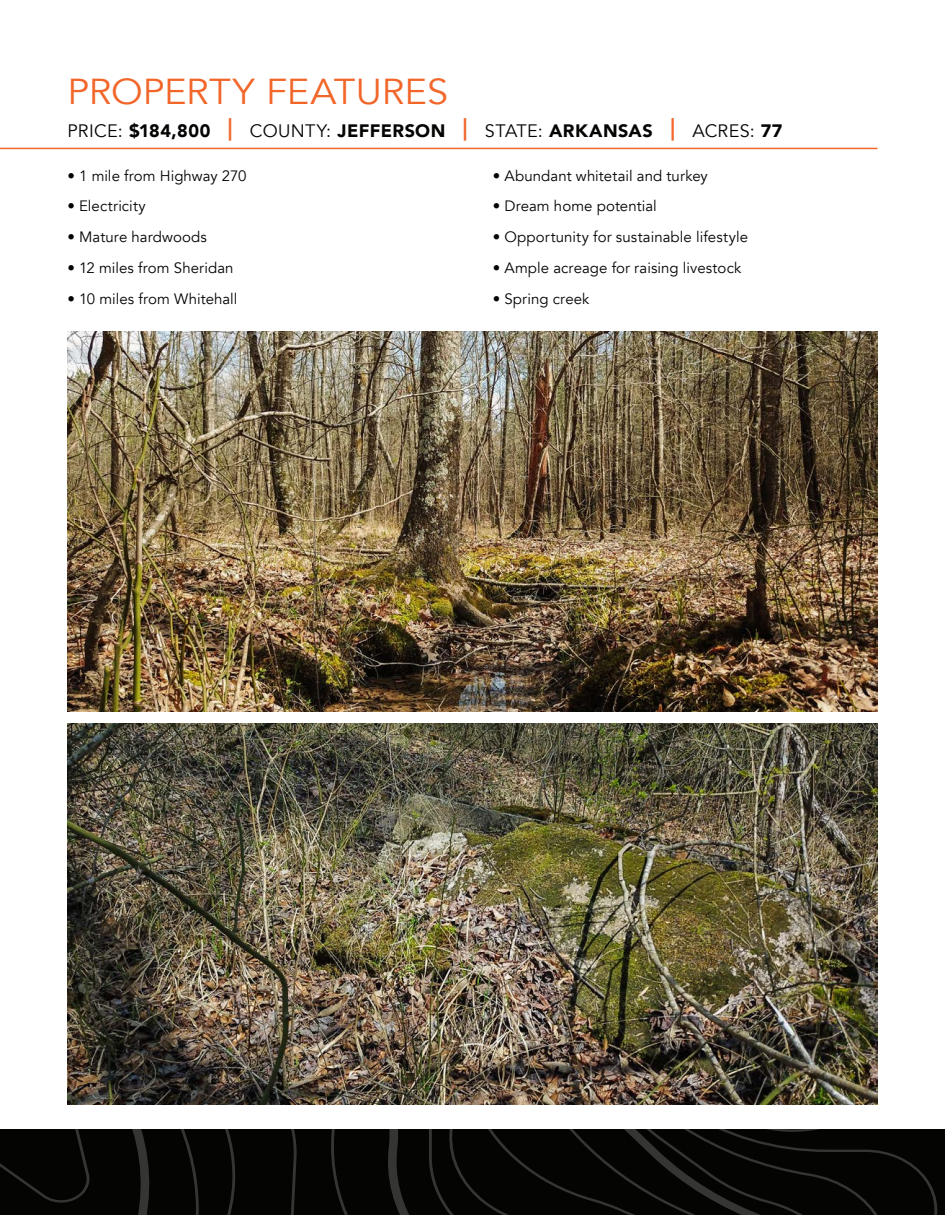
<style>
.page{position:relative;width:945px;height:1215px;background:#fff}
.page>*{position:absolute;margin:0;border:0;box-sizing:border-box;transform-origin:0 0}
.t1{font:36px "Avenir";color:#f2662a;scale:1.05 1}
.t2{font:900 18px "Avenir";letter-spacing:.025em;color:#040503}
.t3{font:15px "Avenir";letter-spacing:.005em;color:#040503}
.s1{font-weight:400}
.s2{font-size:22.5px;color:#f2662a}
</style>
<div class="page">
<img style="left:68px;top:724px;width:810px;height:381px">
<hr style="left:0;top:148px;width:878px;height:1px;background:#f2662a">
<svg style="left:0;top:1129px;width:945px;height:86px;background:#080907"></svg>
<img style="left:68px;top:331px;width:810px;height:381px">
<p class="t1" style="left:68px;top:70px;width:364px">PROPERTY FEATURES</p>
<p class="t2" style="left:68px;top:115px;width:717px"><span class="s1">PRICE:</span> $184,800 <span class="s2">|</span> <span class="s1">COUNTY:</span> JEFFERSON <span class="s2">|</span> <span class="s1">STATE:</span> ARKANSAS <span class="s2">|</span> <span class="s1">ACRES:</span> 77</p>
<p class="t3" style="left:68px;top:166px;width:180px">• 1 mile from Highway 270</p>
<p class="t3" style="left:68px;top:197px;width:80px">• Electricity</p>
<p class="t3" style="left:68px;top:228px;width:141px">• Mature hardwoods</p>
<p class="t3" style="left:68px;top:259px;width:168px">• 12 miles from Sheridan</p>
<p class="t3" style="left:68px;top:289px;width:171px">• 10 miles from Whitehall</p>
<p class="t3" style="left:493px;top:166px;width:217px">• Abundant whitetail and turkey</p>
<p class="t3" style="left:493px;top:197px;width:166px">• Dream home potential</p>
<p class="t3" style="left:493px;top:228px;width:257px">• Opportunity for sustainable lifestyle</p>
<p class="t3" style="left:493px;top:259px;width:250px">• Ample acreage for raising livestock</p>
<p class="t3" style="left:493px;top:289px;width:98px">• Spring creek</p>
</div>
